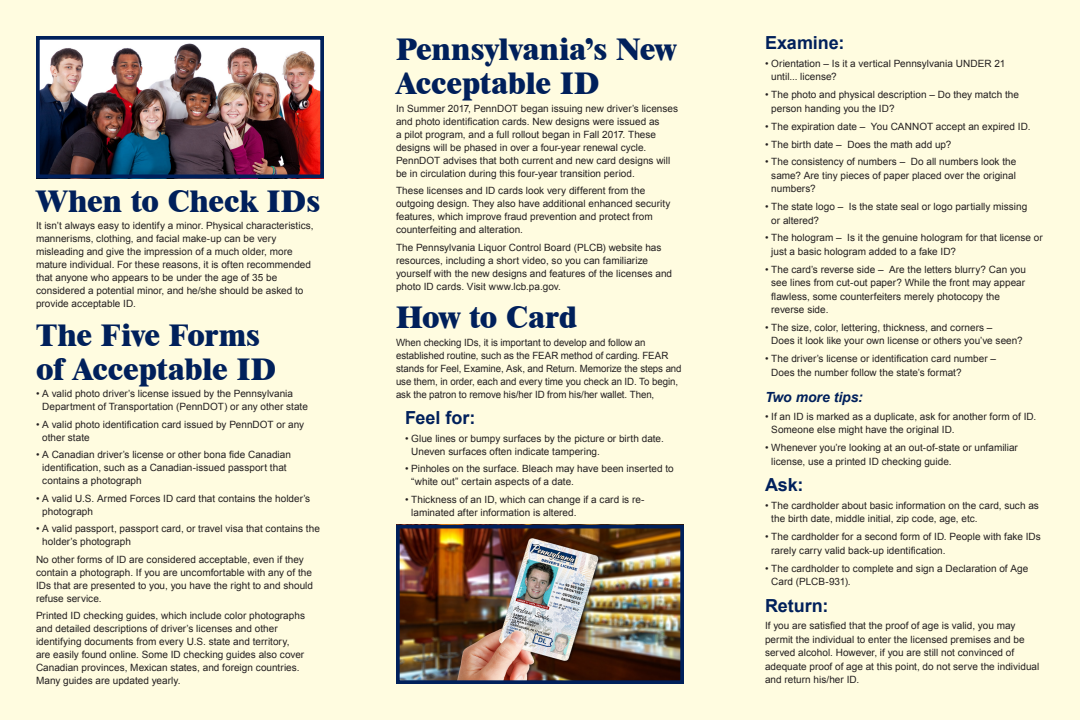
<style>
.page{position:relative;width:1080px;height:720px;background:#fffce0}
.page>*{position:absolute;margin:0;border:0;box-sizing:border-box;transform-origin:0 0}
.t1{font:800 32px/34px "Dutch 801 BT";letter-spacing:-.01em;color:#00205b}
.t2{font:700 18px "Arial";letter-spacing:-.005em;color:#00205b}
.t3{font:italic 700 14px "Arial";color:#00205b}
.t4{font:10px/13px "Arial";letter-spacing:.005em;color:#231f20}
</style>
<div class="page">
<img style="left:41px;top:41px;width:278px;height:132px">
<div style="left:36px;top:36px;width:288px;height:142px;border:4px solid #00205b"></div>
<img style="left:401px;top:530px;width:278px;height:149px">
<div style="left:396px;top:525px;width:288px;height:159px;border:4px solid #00205b"></div>
<p class="t1" style="left:36px;top:183px;width:286px">When to Check IDs</p>
<p class="t4" style="left:36px;top:219px;width:279px">It isn’t always easy to identify a minor. Physical characteristics, mannerisms, clothing, and facial make-up can be very misleading and give the impression of a much older, more mature individual. For these reasons, it is often recommended that anyone who appears to be under the age of 35 be considered a potential minor, and he/she should be asked to provide acceptable ID.</p>
<p class="t1" style="left:36px;top:317px;width:242px">The Five Forms of Acceptable ID</p>
<p class="t4" style="left:42px;top:387px;width:267px;text-indent:-6px">• A valid photo driver’s license issued by the Pennsylvania<br>Department of Transportation (PennDOT) or any other state</p>
<p class="t4" style="left:42px;top:418px;width:263px;text-indent:-6px">• A valid photo identification card issued by PennDOT or any other state</p>
<p class="t4" style="left:42px;top:448px;width:250px;text-indent:-6px">• A Canadian driver’s license or other bona fide Canadian identification, such as a Canadian-issued passport that contains a photograph</p>
<p class="t4" style="left:42px;top:492px;width:269px;text-indent:-6px">• A valid U.S. Armed Forces ID card that contains the holder’s photograph</p>
<p class="t4" style="left:42px;top:522px;width:279px;text-indent:-6px">• A valid passport, passport card, or travel visa that contains the holder’s photograph</p>
<p class="t4" style="left:36px;top:553px;width:279px">No other forms of ID are considered acceptable, even if they contain a photograph. If you are uncomfortable with any of the IDs that are presented to you, you have the right to and should refuse service.</p>
<p class="t4" style="left:36px;top:609px;width:271px">Printed ID checking guides, which include color photographs and detailed descriptions of driver’s licenses and other identifying documents from every U.S. state and territory, are easily found online. Some ID checking guides also cover Canadian provinces, Mexican states, and foreign countries.<br>Many guides are updated yearly.</p>
<p class="t1" style="left:396px;top:32px;width:282px">Pennsylvania’s New<br>Acceptable ID</p>
<p class="t4" style="left:396px;top:102px;width:284px">In Summer 2017, PennDOT began issuing new driver’s licenses and photo identification cards. New designs were issued as<br>a pilot program, and a full rollout began in Fall 2017. These designs will be phased in over a four-year renewal cycle.<br>PennDOT advises that both current and new card designs will be in circulation during this four-year transition period.</p>
<p class="t4" style="left:396px;top:184px;width:276px">These licenses and ID cards look very different from the outgoing design. They also have additional enhanced security features, which improve fraud prevention and protect from counterfeiting and alteration.</p>
<p class="t4" style="left:396px;top:241px;width:278px">The Pennsylvania Liquor Control Board (PLCB) website has resources, including a short video, so you can familiarize yourself with the new designs and features of the licenses and photo ID cards. Visit www.lcb.pa.gov.</p>
<p class="t1" style="left:396px;top:300px;width:182px">How to Card</p>
<p class="t4" style="left:396px;top:336px;width:287px">When checking IDs, it is important to develop and follow an established routine, such as the FEAR method of carding. FEAR stands for Feel, Examine, Ask, and Return. Memorize the steps and use them, in order, each and every time you check an ID. To begin, ask the patron to remove his/her ID from his/her wallet. Then,</p>
<p class="t2" style="left:405px;top:406px;width:72px">Feel for:</p>
<p class="t4" style="left:411px;top:432px;width:254px;text-indent:-6px">• Glue lines or bumpy surfaces by the picture or birth date.<br>Uneven surfaces often indicate tampering.</p>
<p class="t4" style="left:411px;top:462px;width:264px;text-indent:-6px">• Pinholes on the surface. Bleach may have been inserted to “white out” certain aspects of a date.</p>
<p class="t4" style="left:411px;top:493px;width:235px;text-indent:-6px">• Thickness of an ID, which can change if a card is re&shy;laminated after information is altered.</p>
<p class="t2" style="left:765px;top:31px;width:81px">Examine:</p>
<p class="t4" style="left:771px;top:57px;width:235px;line-height:13.4px;text-indent:-6px">• Orientation – Is it a vertical Pennsylvania UNDER 21 until... license?</p>
<p class="t4" style="left:771px;top:88px;width:249px;line-height:13.4px;text-indent:-6px">• The photo and physical description – Do they match the person handing you the ID?</p>
<p class="t4" style="left:765px;top:120px;width:267px">• The expiration date – You CANNOT accept an expired ID.</p>
<p class="t4" style="left:765px;top:138px;width:188px">• The birth date – Does the math add up?</p>
<p class="t4" style="left:771px;top:155px;width:247px;line-height:13.4px;text-align:justify;text-indent:-6px">• The consistency of numbers – Do all numbers look the same? Are tiny pieces of paper placed over the original numbers?</p>
<p class="t4" style="left:771px;top:200px;width:258px;line-height:13.4px;text-indent:-6px">• The state logo – Is the state seal or logo partially missing or altered?</p>
<p class="t4" style="left:771px;top:231px;width:273px;line-height:13.4px;text-indent:-6px">• The hologram – Is it the genuine hologram for that license or just a basic hologram added to a fake ID?</p>
<p class="t4" style="left:771px;top:263px;width:256px;line-height:13.4px;text-indent:-6px">• The card’s reverse side – Are the letters blurry? Can you see lines from cut-out paper? While the front may appear flawless, some counterfeiters merely photocopy the reverse side.</p>
<p class="t4" style="left:771px;top:321px;width:253px;line-height:13.4px;text-indent:-6px">• The size, color, lettering, thickness, and corners –<br>Does it look like your own license or others you’ve seen?</p>
<p class="t4" style="left:771px;top:352px;width:226px;line-height:13.4px;text-indent:-6px">• The driver’s license or identification card number –<br>Does the number follow the state’s format?</p>
<p class="t3" style="left:765px;top:388px;width:99px">Two more tips:</p>
<p class="t4" style="left:771px;top:410px;width:267px;line-height:13.4px;text-indent:-6px">• If an ID is marked as a duplicate, ask for another form of ID.<br>Someone else might have the original ID.</p>
<p class="t4" style="left:771px;top:441px;width:248px;line-height:13.4px;text-indent:-6px">• Whenever you’re looking at an out-of-state or unfamiliar license, use a printed ID checking guide.</p>
<p class="t2" style="left:765px;top:473px;width:40px">Ask:</p>
<p class="t4" style="left:771px;top:499px;width:269px;line-height:13.4px;text-indent:-6px">• The cardholder about basic information on the card, such as the birth date, middle initial, zip code, age, etc.</p>
<p class="t4" style="left:771px;top:530px;width:271px;line-height:13.4px;text-indent:-6px">• The cardholder for a second form of ID. People with fake IDs rarely carry valid back-up identification.</p>
<p class="t4" style="left:771px;top:561px;width:259px;line-height:13.4px;text-indent:-6px">• The cardholder to complete and sign a Declaration of Age<br>Card (PLCB-931).</p>
<p class="t2" style="left:765px;top:593px;width:65px">Return:</p>
<p class="t4" style="left:765px;top:619px;width:276px;line-height:13.4px">If you are satisfied that the proof of age is valid, you may permit the individual to enter the licensed premises and be served alcohol. However, if you are still not convinced of adequate proof of age at this point, do not serve the individual and return his/her ID.</p>
</div>
